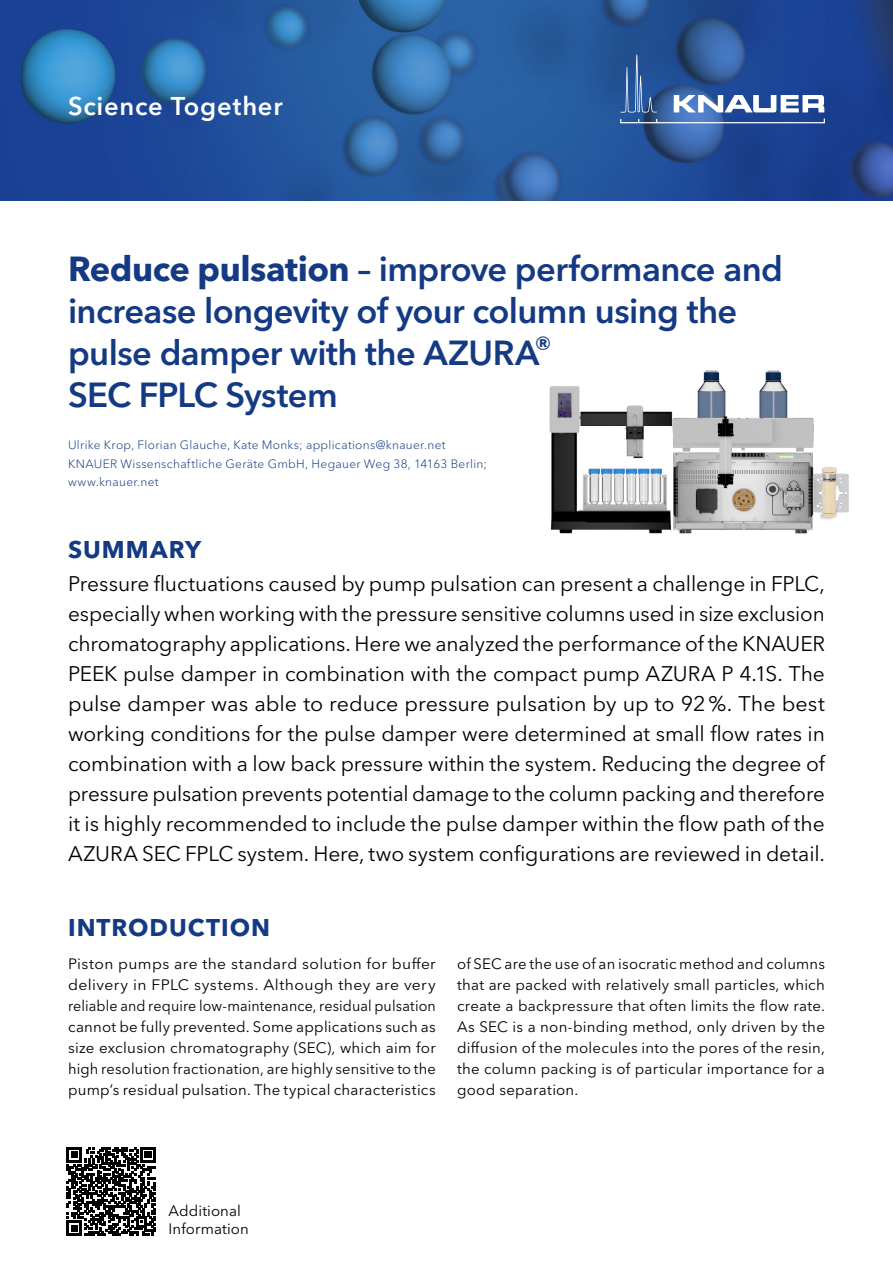
<style>
.page{position:relative;width:893px;height:1263px;background:#fff}
.page>*{position:absolute;margin:0;border:0;box-sizing:border-box;transform-origin:0 0}
._1_Headline{font:600 34.5px/42px "Avenir Next W1 G";letter-spacing:-.015em;color:#143a84}
.t1{font:600 25.5px "Avenir Next W1 G";letter-spacing:.03em;color:#fff}
._2_Headline{font:700 24px "Avenir Next W1 G";letter-spacing:.04em;color:#143a84}
.Summary_Headline{font:700 24px "Avenir Next W1 G";letter-spacing:.045em;color:#143a84}
.Summary_Text{font:21px/30px "Avenir Next W1 G";letter-spacing:-.005em;color:#000;text-align:justify}
.Text{font:15px/21px "Avenir Next W1 G";letter-spacing:.015em;color:#000;text-align:justify;scale:1.04 1}
.Text-2{font:15px/21px "Avenir Next W1 G";letter-spacing:.015em;color:#000;text-align:justify}
._2_Subheadline{font:15px/18px "Avenir Next W1 G";letter-spacing:.005em;color:#000}
._1_Subheadline{font:300 12px "Avenir Next W1 G";letter-spacing:.025em;color:#143a84}
.s1{font-weight:700}
</style>
<div class="page">
<img style="left:0;top:0;width:893px;height:201px">
<svg style="left:620px;top:54px;width:205px;height:69px;background:#4368a6"></svg>
<svg style="left:67px;top:1147px;width:89px;height:89px"></svg>
<img style="left:549px;top:370px;width:300px;height:164px">
<p class="t1" style="left:68px;top:90px;width:216px">Science Together</p>
<p class="_1_Headline" style="left:68px;top:248px;width:717px"><span class="s1">Reduce pulsation</span> – improve performance and increase longevity of your column using the pulse damper with the AZURA<sup>®<br></sup>SEC FPLC System</p>
<p class="_1_Subheadline" style="left:68px;top:437px;width:379px">Ulrike Krop, Florian Glauche, Kate Monks; applications@knauer.net</p>
<p class="_1_Subheadline" style="left:68px;top:456px;width:420px">KNAUER Wissenschaftliche Geräte GmbH, Hegauer Weg 38, 14163 Berlin;</p>
<p class="_1_Subheadline" style="left:68px;top:475px;width:92px">www.knauer.net</p>
<p class="Summary_Headline" style="left:68px;top:535px;width:135px">SUMMARY</p>
<p class="Summary_Text" style="left:68px;top:569px;width:758px">Pressure fluctuations caused by pump pulsation can present a challenge in FPLC, especially when working with the pressure sensitive columns used in size exclusion chromatography applications. Here we analyzed the performance of the KNAUER PEEK pulse damper in combination with the compact pump AZURA P 4.1S. The pulse damper was able to reduce pressure pulsation by up to 92%. The best working conditions for the pulse damper were determined at small flow rates in combination with a low back pressure within the system. Reducing the degree of pressure pulsation prevents potential damage to the column packing and therefore it is highly recommended to include the pulse damper within the flow path of the AZURA SEC FPLC system. Here, two system configurations are reviewed in detail.</p>
<p class="_2_Headline" style="left:68px;top:913px;width:204px">INTRODUCTION</p>
<p class="Text" style="left:68px;top:953px;width:355px">Piston pumps are the standard solution for buffer delivery in FPLC systems. Although they are very reliable and require low-maintenance, residual pulsation cannot be fully prevented. Some applications such as size exclusion chromatography (SEC), which aim for high resolution fractionation, are highly sensitive to the pump’s residual pulsation. The typical characteristics</p>
<p class="Text-2" style="left:457px;top:953px;width:369px">of SEC are the use of an isocratic method and columns that are packed with relatively small particles, which create a backpressure that often limits the flow rate.<br>As SEC is a non-binding method, only driven by the diffusion of the molecules into the pores of the resin, the column packing is of particular importance for a good separation.</p>
<p class="_2_Subheadline" style="left:169px;top:1202px;width:82px">Additional<br>Information</p>
</div>
